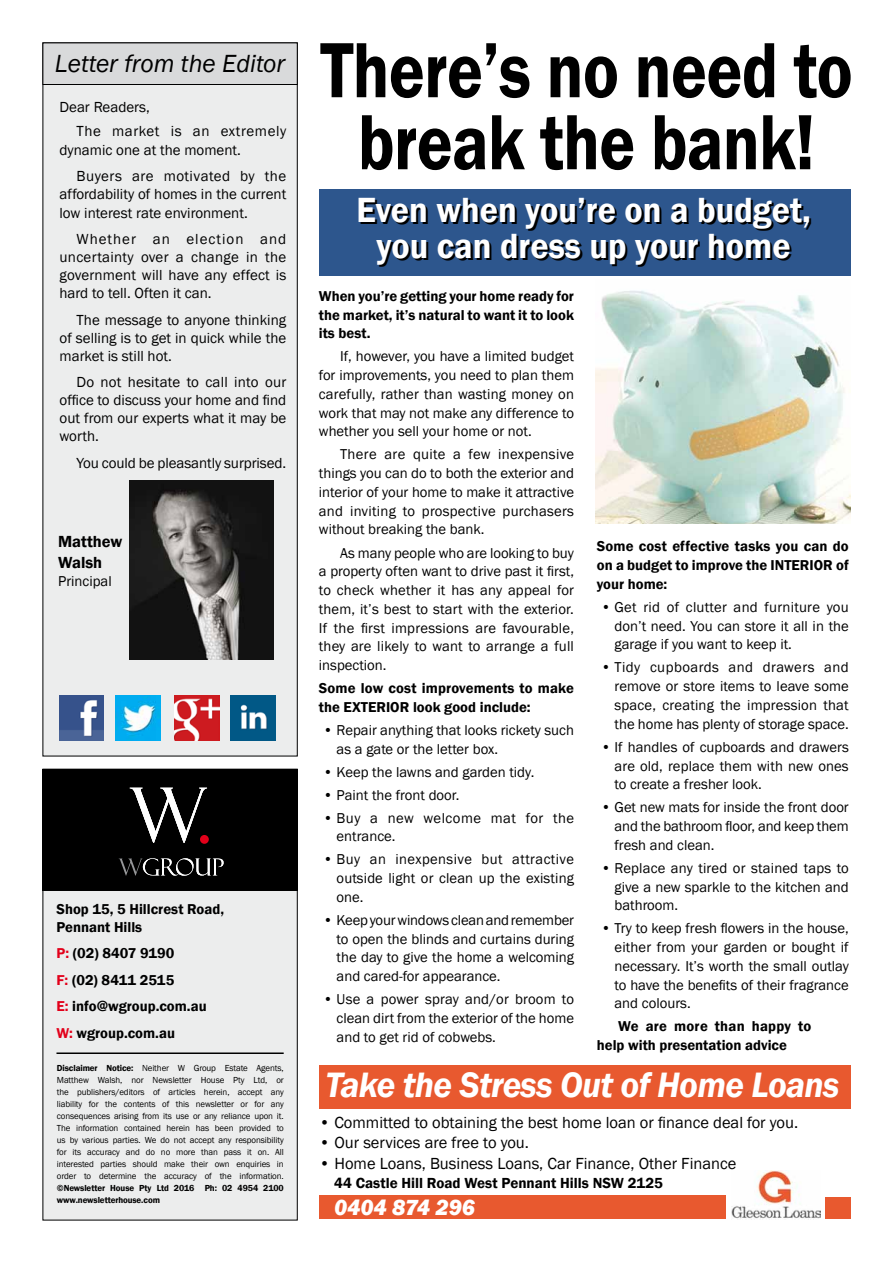
<style>
.page{position:relative;width:893px;height:1263px;background:#fff}
.page>*{position:absolute;margin:0;border:0;box-sizing:border-box;transform-origin:0 0}
.t1{font:600 81px/72px "Franklin Gothic";letter-spacing:-.01em;color:#000;text-align:center;scale:.83 1}
.t2{font:italic 600 36.3px "Franklin Gothic";letter-spacing:-.02em;color:#fff}
.t3{font:600 36px/36px "Franklin Gothic";color:#fff;text-align:center;scale:.95 1}
.t4{font:italic 25.5px "Franklin Gothic";color:#000}
.t5{font:italic 800 22.5px "Franklin Gothic";letter-spacing:-.005em;color:#fff}
.t6{font:16.5px "Franklin Gothic";color:#000}
.t7{font:600 16.5px/21px "Franklin Gothic";color:#000}
.t8{font:15px/18px "Franklin Gothic";color:#000;text-align:justify}
.t9{font:600 15px "Franklin Gothic";color:#000}
.t10{font:15px/24.3px "Franklin Gothic";letter-spacing:.035em;color:#000}
.t11{font:14.7px/18.8px "Franklin Gothic";color:#000;text-align:justify}
.t12{font:600 14.7px/18.8px "Franklin Gothic";color:#000}
.t13{font:14.7px/18.8px "Franklin Gothic";letter-spacing:.03em;color:#000}
.t14{font:9px/12px "Franklin Gothic";letter-spacing:-.01em;color:#000;text-align:justify}
.t15{font:600 9px/12px "Franklin Gothic";letter-spacing:-.01em;color:#000}
.s1{color:#e2001a}
.s2{font-weight:600}
</style>
<div class="page">
<div style="left:43px;top:43px;width:255px;height:713px;background:#eceded;border:1px solid #000"></div>
<div style="left:43px;top:43px;width:255px;height:42px;background:#d9dadb;border:1px solid #000"></div>
<div style="left:43px;top:769px;width:255px;height:451px;background:#eceded;border:1px solid #000"></div>
<hr style="left:56px;top:1052px;width:228px;height:2px;background:#000">
<div style="left:43px;top:769px;width:255px;height:122px;background:#000"></div>
<img style="left:130px;top:788px;width:77px;height:55px">
<div style="left:200px;top:835px;width:9px;height:9px;background:#e2001a;border-radius:50%"></div>
<svg style="left:119px;top:858px;width:105px;height:18px"></svg>
<img style="left:130px;top:480px;width:143px;height:180px">
<img style="left:60px;top:696px;width:43px;height:44px">
<img style="left:116px;top:695px;width:44px;height:45px">
<img style="left:175px;top:695px;width:45px;height:45px">
<img style="left:231px;top:695px;width:45px;height:45px">
<div style="left:319px;top:1065px;width:532px;height:43px;background:#e8592f"></div>
<div style="left:319px;top:1195px;width:407px;height:24px;background:#e8592f"></div>
<div style="left:825px;top:1197px;width:26px;height:22px;background:#e8592f"></div>
<img style="left:731px;top:1170px;width:89px;height:50px">
<img style="left:595px;top:290px;width:255px;height:233px">
<div style="left:319px;top:189px;width:531px;height:86px;background:#2d568d"></div>
<h3 class="t4" style="left:55px;top:47px;width:232px">Letter from the Editor</h3>
<p class="t10" style="left:77px;top:95px;width:211px;text-indent:-17px">Dear Readers,<br>The market is an extremely</p>
<p class="t8" style="left:77px;top:137px;width:211px;line-height:26.5px;text-indent:-17px">dynamic one at the moment.<br>Buyers are motivated by the</p>
<p class="t8" style="left:60px;top:186px;width:228px">affordability of homes in the current low interest rate environment.</p>
<p class="t8" style="left:60px;top:230px;width:228px;text-indent:17px">Whether an election and uncertainty over a change in the government will have any effect is hard to tell. Often it can.</p>
<p class="t8" style="left:60px;top:311px;width:228px;text-indent:17px">The message to anyone thinking of selling is to get in quick while the market is still hot.</p>
<p class="t8" style="left:60px;top:373px;width:228px;text-indent:17px">Do not hesitate to call into our office to discuss your home and find out from our experts what it may be worth.</p>
<p class="t8" style="left:77px;top:454px;width:211px">You could be pleasantly surprised.</p>
<p class="t7" style="left:58px;top:531px;width:66px">Matthew<br>Walsh</p>
<p class="t11" style="left:58px;top:572px;width:55px">Principal</p>
<p class="t12" style="left:56px;top:900px;width:169px;line-height:18px">Shop 15, 5 Hillcrest Road,<br>Pennant Hills</p>
<p class="t12" style="left:56px;top:940px;width:152px;line-height:26.5px"><span class="s1">P:</span> (02) 8407 9190<br><span class="s1">F:</span> (02) 8411 2515<br><span class="s1">E:</span> info@wgroup.com.au<br><span class="s1">W:</span> wgroup.com.au</p>
<p class="t14" style="left:57px;top:1062px;width:228px"><span class="s2">Disclaimer Notice:</span> Neither W Group Estate Agents, Matthew Walsh, nor Newsletter House Pty Ltd, or the publishers/editors of articles herein, accept any liability for the contents of this newsletter or for any consequences arising from its use or any reliance upon it.<br>The information contained herein has been provided to us by various parties. We do not accept any responsibility for its accuracy and do no more than pass it on. All interested parties should make their own enquiries in order to determine the accuracy of the information.</p>
<p class="t15" style="left:57px;top:1182px;width:228px">©Newsletter House Pty Ltd 2016 Ph: 02 4954 2100 www.newsletterhouse.com</p>
<h1 class="t1" style="left:320px;top:35px;width:643px">There’s no need to break the bank!</h1>
<h3 class="t3" style="left:356px;top:192px;width:480px">Even when you’re on a budget, you can dress up your home</h3>
<p class="t12" style="left:319px;top:287px;width:257px;text-align:justify">When you’re getting your home ready for the market, it’s natural to want it to look its best.</p>
<p class="t11" style="left:319px;top:347px;width:257px;text-indent:21px">If, however, you have a limited budget for improvements, you need to plan them carefully, rather than wasting money on work that may not make any difference to whether you sell your home or not.</p>
<p class="t11" style="left:319px;top:445px;width:257px;text-indent:21px">There are quite a few inexpensive things you can do to both the exterior and interior of your home to make it attractive and inviting to prospective purchasers without breaking the bank.</p>
<p class="t11" style="left:319px;top:543px;width:257px;text-indent:21px">As many people who are looking to buy a property often want to drive past it first, to check whether it has any appeal for them, it’s best to start with the exterior.<br>If the first impressions are favourable, they are likely to want to arrange a full inspection.</p>
<p class="t12" style="left:319px;top:679px;width:257px">Some low cost improvements to make the EXTERIOR look good include:</p>
<p class="t11" style="left:337px;top:721px;width:239px;text-indent:-13px">• Repair anything that looks rickety such as a gate or the letter box.</p>
<p class="t11" style="left:323px;top:763px;width:213px">• Keep the lawns and garden tidy.</p>
<p class="t11" style="left:323px;top:786px;width:138px">• Paint the front door.</p>
<p class="t13" style="left:337px;top:809px;width:239px;text-indent:-13px">• Buy a new welcome mat for the entrance.</p>
<p class="t11" style="left:337px;top:850px;width:239px;text-indent:-13px">• Buy an inexpensive but attractive outside light or clean up the existing one.</p>
<p class="t11" style="left:337px;top:911px;width:239px;text-indent:-13px">• Keep your windows clean and remember to open the blinds and curtains during the day to give the home a welcoming and cared-for appearance.</p>
<p class="t11" style="left:337px;top:990px;width:239px;text-indent:-13px">• Use a power spray and/or broom to clean dirt from the exterior of the home and to get rid of cobwebs.</p>
<p class="t12" style="left:597px;top:537px;width:253px;text-align:justify">Some cost effective tasks you can do on a budget to improve the INTERIOR of your home:</p>
<p class="t11" style="left:614px;top:598px;width:236px;text-indent:-13px">• Get rid of clutter and furniture you don’t need. You can store it all in the garage if you want to keep it.</p>
<p class="t11" style="left:614px;top:658px;width:236px;text-indent:-13px">• Tidy cupboards and drawers and remove or store items to leave some space, creating the impression that the home has plenty of storage space.</p>
<p class="t11" style="left:614px;top:738px;width:236px;text-indent:-13px">• If handles of cupboards and drawers are old, replace them with new ones to create a fresher look.</p>
<p class="t11" style="left:614px;top:798px;width:236px;text-indent:-13px">• Get new mats for inside the front door and the bathroom floor, and keep them fresh and clean.</p>
<p class="t11" style="left:614px;top:859px;width:236px;text-indent:-13px">• Replace any tired or stained taps to give a new sparkle to the kitchen and bathroom.</p>
<p class="t11" style="left:614px;top:919px;width:236px;text-indent:-13px">• Try to keep fresh flowers in the house, either from your garden or bought if necessary. It’s worth the small outlay to have the benefits of their fragrance and colours.</p>
<p class="t12" style="left:597px;top:1017px;width:216px;text-indent:21px">We are more than happy to help with presentation advice</p>
<h2 class="t2" style="left:326px;top:1061px;width:515px">Take the Stress Out of Home Loans</h2>
<p class="t6" style="left:319px;top:1112px;width:480px">• Committed to obtaining the best home loan or finance deal for you.</p>
<p class="t6" style="left:319px;top:1132px;width:211px">• Our services are free to you.</p>
<p class="t6" style="left:319px;top:1153px;width:419px">• Home Loans, Business Loans, Car Finance, Other Finance</p>
<p class="t9" style="left:334px;top:1173px;width:330px">44 Castle Hill Road West Pennant Hills NSW 2125</p>
<h3 class="t5" style="left:334px;top:1192px;width:142px">0404 874 296</h3>
</div>
